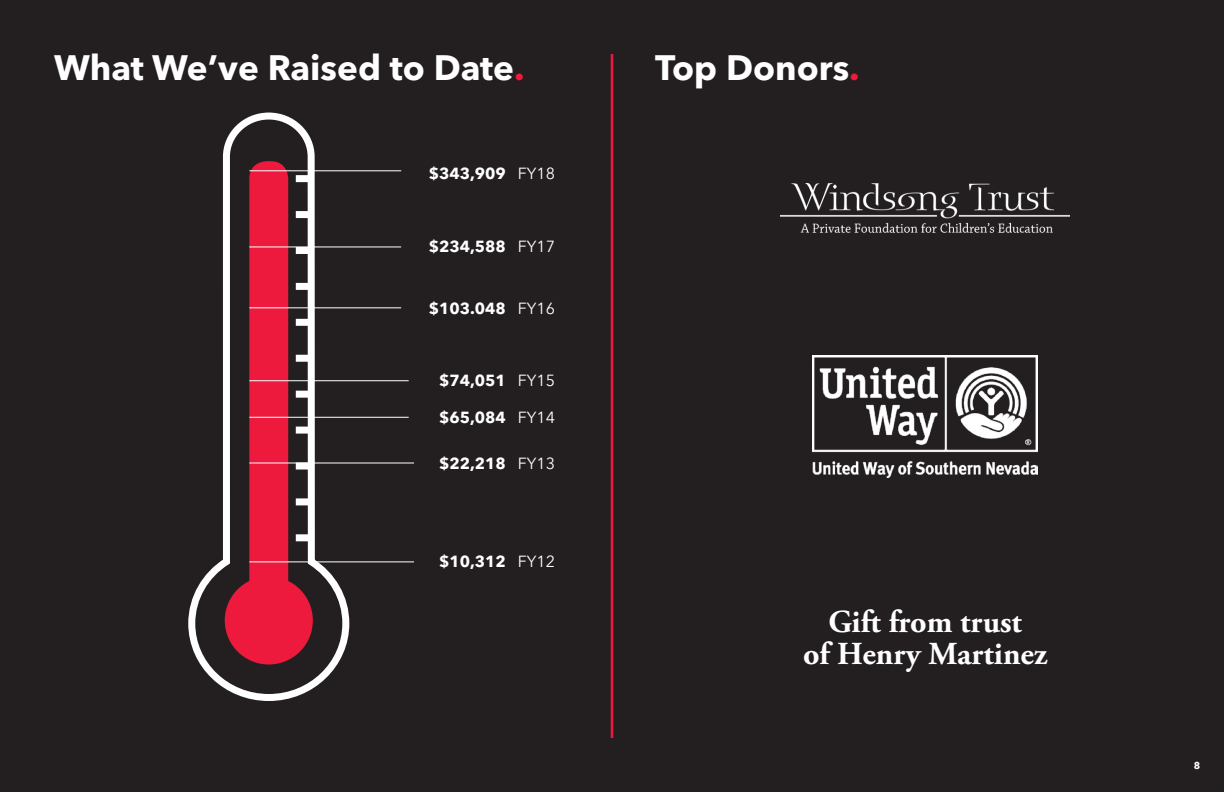
<style>
.page{position:relative;width:1224px;height:792px;background:#231f20}
.page>*{position:absolute;margin:0;border:0;box-sizing:border-box;transform-origin:0 0}
.t1{font:700 35px "Avenir Next LT Pro";color:#fff}
.t2{font:700 32px/32px "Adobe Garamond Pro";color:#fff;text-align:center}
.t3{font:700 16px "Avenir Next LT Pro";color:#fff}
.t4{font:700 10px "Avenir Next LT Pro";color:#fff}
.s1{color:#ed1a3d}
.s2{font-weight:400}
</style>
<div class="page">
<hr style="left:611px;top:54px;width:2px;height:684px;background:#ed1a3d">
<hr style="left:249px;top:246px;width:152px;height:1px;background:#fff">
<hr style="left:249px;top:307px;width:152px;height:1px;background:#fff">
<hr style="left:249px;top:380px;width:160px;height:1px;background:#fff">
<hr style="left:249px;top:417px;width:160px;height:1px;background:#fff">
<hr style="left:249px;top:561px;width:165px;height:1px;background:#fff">
<hr style="left:249px;top:462px;width:165px;height:1px;background:#fff">
<hr style="left:249px;top:170px;width:152px;height:1px;background:#fff">
<img style="left:781px;top:184px;width:289px;height:48px">
<img style="left:812px;top:356px;width:226px;height:122px">
<svg style="left:188px;top:116px;width:165px;height:585px"></svg>
<h1 class="t1" style="left:54px;top:47px;width:472px">What We’ve Raised to Date<span class="s1">.</span></h1>
<p class="t3" style="left:429px;top:164px;width:128px">$343,909 <span class="s2">FY18</span></p>
<p class="t3" style="left:429px;top:237px;width:128px">$234,588 <span class="s2">FY17</span></p>
<p class="t3" style="left:429px;top:298px;width:128px">$103.048 <span class="s2">FY16</span></p>
<p class="t3" style="left:439px;top:371px;width:117px">$74,051 <span class="s2">FY15</span></p>
<p class="t3" style="left:439px;top:407px;width:117px">$65,084 <span class="s2">FY14</span></p>
<p class="t3" style="left:439px;top:453px;width:117px">$22,218 <span class="s2">FY13</span></p>
<p class="t3" style="left:439px;top:552px;width:117px">$10,312 <span class="s2">FY12</span></p>
<h1 class="t1" style="left:655px;top:47px;width:206px">Top Donors<span class="s1">.</span></h1>
<h2 class="t2" style="left:803px;top:607px;width:246px">Gift from trust<br>of Henry Martinez</h2>
<p class="t4" style="left:1194px;top:759px;width:8px">8</p>
</div>
